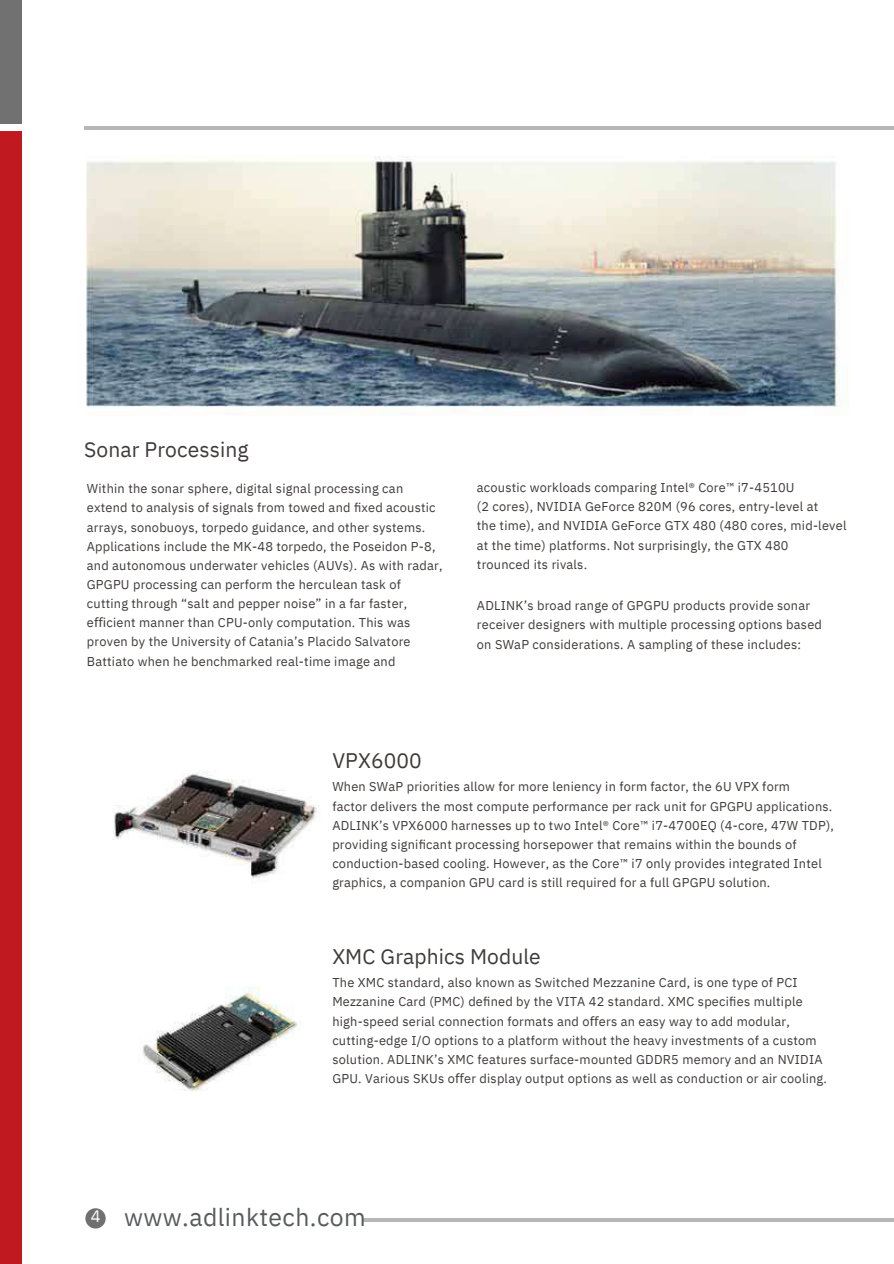
<style>
.page{position:relative;width:894px;height:1264px;background:#fff}
.page>*{position:absolute;margin:0;border:0;box-sizing:border-box;transform-origin:0 0}
.t1{font:24.75px "IBM Plex Sans";letter-spacing:.015em;color:#585a5b}
.t2{font:21px "IBM Plex Sans";letter-spacing:.005em;color:#3e3a39}
.t3{font:16.5px "IBM Plex Sans";color:#fff}
.t4{font:12.75px/19.2px "IBM Plex Sans";letter-spacing:.02em;color:#3e3a39}
.s1{font-family:"Noto Sans"}
</style>
<div class="page">
<img style="left:84px;top:129px;width:809px;height:1100px">
<div style="left:0;top:131px;width:22px;height:1132px;background:#c11920"></div>
<div style="left:0;top:0;width:22px;height:124px;background:#727171"></div>
<div style="left:85px;top:1208px;width:21px;height:20px;background:#717071;border-radius:50%"></div>
<hr style="left:84px;top:126px;width:809px;height:3px;background:#b5b6b6">
<hr style="left:363px;top:1218px;width:530px;height:3px;background:#b5b6b6">
<p class="t2" style="left:84px;top:436px;width:166px">Sonar Processing</p>
<p class="t4" style="left:477px;top:478px;width:319px">acoustic workloads comparing Intel® Core™ i7-4510U</p>
<p class="t4" style="left:477px;top:497px;width:342px">(2 cores), NVIDIA GeForce 820M (96 cores, entry-level at</p>
<p class="t4" style="left:477px;top:516px;width:371px">the time), and NVIDIA GeForce GTX 480 (480 cores, mid-level at the time) platforms. Not surprisingly, the GTX 480</p>
<p class="t4" style="left:477px;top:554px;width:112px">trounced its rivals.</p>
<p class="t4" style="left:87px;top:479px;width:318px">Within the sonar sphere, digital signal processing can</p>
<p class="t4" style="left:87px;top:498px;width:357px">extend to analysis of signals from towed and fixed acoustic arrays, sonobuoys, torpedo guidance, and other systems.<br>Applications include the MK-48 torpedo, the Poseidon P-8, and autonomous underwater vehicles (AUVs). As with radar, GPGPU processing can perform the herculean task of</p>
<p class="t4" style="left:87px;top:593px;width:325px">cutting through “salt and pepper noise” in a far faster, e<span class="s1">ffi</span>cient manner than CPU-only computation. This was proven by the University of Catania’s Placido Salvatore Battiato when he benchmarked real-time image and</p>
<p class="t4" style="left:477px;top:596px;width:346px">ADLINK’s broad range of GPGPU products provide sonar receiver designers with multiple processing options based on SWaP considerations. A sampling of these includes:</p>
<p class="t2" style="left:332px;top:746px;width:91px">VPX6000</p>
<p class="t4" style="left:332px;top:777px;width:459px">When SWaP priorities allow for more leniency in form factor, the 6U VPX form</p>
<p class="t4" style="left:332px;top:796px;width:503px">factor delivers the most compute performance per rack unit for GPGPU applications.<br>ADLINK’s VPX6000 harnesses up to two Intel® Core™ i7-4700EQ (4-core, 47W TDP), providing significant processing horsepower that remains within the bounds of conduction-based cooling. However, as the Core™ i7 only provides integrated Intel graphics, a companion GPU card is still required for a full GPGPU solution.</p>
<p class="t2" style="left:332px;top:942px;width:210px">XMC Graphics Module</p>
<p class="t4" style="left:332px;top:972px;width:496px">The XMC standard, also known as Switched Mezzanine Card, is one type of PCI Mezzanine Card (PMC) defined by the VITA 42 standard. XMC specifies multiple high-speed serial connection formats and o<span class="s1">ff</span>ers an easy way to add modular, cutting-edge I/O options to a platform without the heavy investments of a custom solution. ADLINK’s XMC features surface-mounted GDDR5 memory and an NVIDIA GPU. Various SKUs o<span class="s1">ff</span>er display output options as well as conduction or air cooling.</p>
<p class="t3" style="left:91px;top:1205px;width:11px">4</p>
<p class="t1" style="left:124px;top:1200px;width:243px">www.adlinktech.com</p>
</div>
